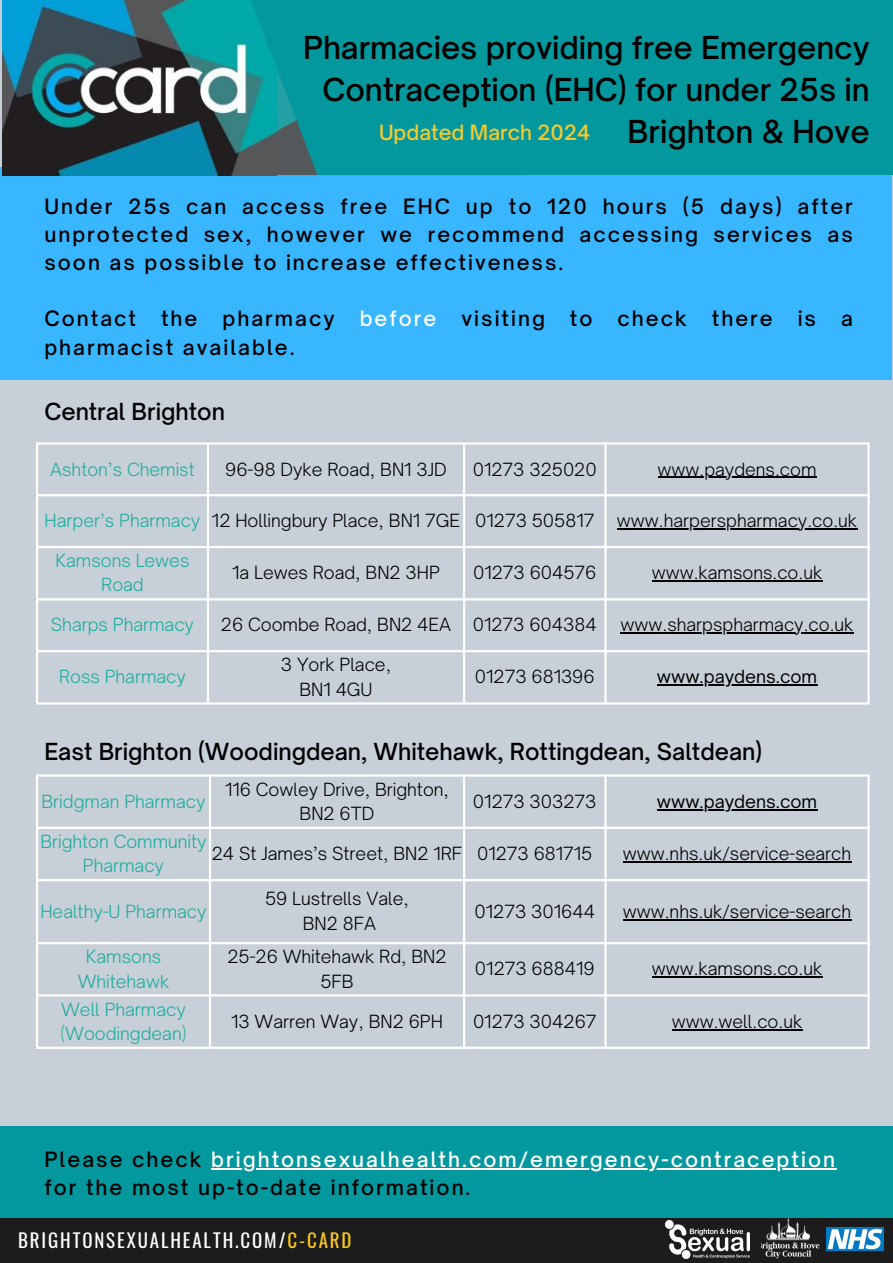
<style>
.page{position:relative;width:893px;height:1263px;background:#c7d0d8}
.page>*{position:absolute;margin:0;border:0;box-sizing:border-box;transform-origin:0 0}
.t1{font:500 30.3px/42.2px "Open Sauce One";color:#000;text-align:right}
.t2{font:500 22.5px "Open Sauce One";color:#000}
.t3{font:500 20.25px/28.1px "Open Sauce One";letter-spacing:.1em;color:#000;text-align:justify}
.t4{font:500 20.25px/28.1px "Open Sauce One";letter-spacing:.1em;color:#fff}
.t5{font:500 20.17px "Open Sauce One";color:#f6c92f}
.t6{font:18.9px "Oswald";letter-spacing:.1em;color:#fff}
.t7{font:300 17.4px/24.2px "Open Sauce One";color:#000;text-align:center}
.t8{font:300 17.4px/24.2px "Open Sauce One";color:#1ead9c;text-align:center}
.t9{font:17.4px "Open Sauce One";color:#000}
.s1{font-size:30.3px;color:#000}
.s2{color:#fff}
.s3{color:#1ead9c}
.s4{color:#000}
.s5{color:#fac81a}
</style>
<div class="page">
<div style="left:0;top:167px;width:891px;height:213px;background:#38b6ff"></div>
<svg style="left:2px;top:0;width:891px;height:175px;fill:#03989e"></svg>
<div style="left:0;top:1218px;width:893px;height:45px;background:#1c1c1c"></div>
<img style="left:762px;top:1218px;width:57px;height:41px">
<img style="left:826px;top:1228px;width:57px;height:22px">
<img style="left:665px;top:1220px;width:85px;height:38px">
<div style="left:0;top:1126px;width:893px;height:92px;background:#03989e"></div>
<hr style="left:657px;top:477px;width:159px;height:1px;background:#000">
<hr style="left:617px;top:528px;width:240px;height:2px;background:#000">
<hr style="left:651px;top:580px;width:171px;height:2px;background:#000">
<hr style="left:620px;top:632px;width:233px;height:2px;background:#000">
<hr style="left:657px;top:684px;width:160px;height:2px;background:#000">
<hr style="left:36px;top:445px;width:2px;height:257px;background:#fff">
<hr style="left:207px;top:445px;width:2px;height:257px;background:#fff">
<hr style="left:463px;top:445px;width:2px;height:257px;background:#fff">
<hr style="left:604px;top:445px;width:2px;height:257px;background:#fff">
<hr style="left:867px;top:445px;width:2px;height:257px;background:#fff">
<hr style="left:36px;top:442px;width:833px;height:3px;background:#fff">
<hr style="left:36px;top:494px;width:833px;height:2px;background:#fff">
<hr style="left:36px;top:546px;width:833px;height:2px;background:#fff">
<hr style="left:36px;top:598px;width:833px;height:2px;background:#fff">
<hr style="left:36px;top:650px;width:833px;height:2px;background:#fff">
<hr style="left:36px;top:702px;width:833px;height:3px;background:#fff">
<hr style="left:211px;top:1168px;width:626px;height:2px;background:#fff">
<hr style="left:657px;top:809px;width:160px;height:1px;background:#000">
<hr style="left:623px;top:861px;width:228px;height:2px;background:#000">
<hr style="left:623px;top:919px;width:228px;height:2px;background:#000">
<hr style="left:651px;top:976px;width:171px;height:2px;background:#000">
<hr style="left:672px;top:1029px;width:130px;height:1px;background:#000">
<hr style="left:36px;top:777px;width:2px;height:270px;background:#fff">
<hr style="left:209px;top:777px;width:2px;height:270px;background:#fff">
<hr style="left:463px;top:777px;width:2px;height:270px;background:#fff">
<hr style="left:604px;top:777px;width:2px;height:270px;background:#fff">
<hr style="left:867px;top:777px;width:2px;height:270px;background:#fff">
<hr style="left:36px;top:774px;width:833px;height:3px;background:#fff">
<hr style="left:36px;top:827px;width:833px;height:2px;background:#fff">
<hr style="left:36px;top:879px;width:833px;height:2px;background:#fff">
<hr style="left:36px;top:942px;width:833px;height:2px;background:#fff">
<hr style="left:36px;top:994px;width:833px;height:2px;background:#fff">
<hr style="left:36px;top:1047px;width:833px;height:2px;background:#fff">
<h1 class="t1" style="left:303px;top:26px;width:568px">Pharmacies providing free Emergency<br>Contraception (EHC) for under 25s in</h1>
<p class="t5" style="left:379px;top:119px;width:492px">Updated March 2024 <span class="s1">Brighton &amp; Hove</span></p>
<p class="t3" style="left:44px;top:192px;width:810px">Under 25s can access free EHC up to 120 hours (5 days) after unprotected sex, however we recommend accessing services as soon as possible to increase effectiveness.</p>
<p class="t3" style="left:44px;top:304px;width:810px">Contact the pharmacy <span class="s2">before</span> visiting to check there is a pharmacist available.</p>
<p class="t2" style="left:44px;top:397px;width:182px">Central Brighton</p>
<p class="t8" style="left:50px;top:457px;width:146px">Ashton’s Chemist</p>
<p class="t7" style="left:225px;top:457px;width:223px">96-98 Dyke Road, BN1 3JD</p>
<p class="t7" style="left:473px;top:457px;width:125px">01273 325020</p>
<p class="t7" style="left:657px;top:457px;width:160px">www.paydens.com</p>
<p class="t7" style="left:45px;top:508px;width:551px"><span class="s3">Harper’s Pharmacy</span> 12 Hollingbury Place, BN1 7GE 01273 505817</p>
<p class="t7" style="left:617px;top:508px;width:242px">www.harperspharmacy.co.uk</p>
<p class="t8" style="left:56px;top:548px;width:135px">Kamsons Lewes<br>Road</p>
<p class="t7" style="left:232px;top:560px;width:209px">1a Lewes Road, BN2 3HP</p>
<p class="t7" style="left:473px;top:560px;width:125px">01273 604576</p>
<p class="t7" style="left:651px;top:560px;width:172px">www.kamsons.co.uk</p>
<p class="t8" style="left:51px;top:612px;width:145px">Sharps Pharmacy</p>
<p class="t7" style="left:221px;top:612px;width:377px">26 Coombe Road, BN2 4EA 01273 604384</p>
<p class="t7" style="left:620px;top:612px;width:235px">www.sharpspharmacy.co.uk</p>
<p class="t8" style="left:59px;top:664px;width:128px">Ross Pharmacy</p>
<p class="t7" style="left:281px;top:652px;width:112px">3 York Place,<br>BN1 4GU</p>
<p class="t7" style="left:475px;top:664px;width:121px">01273 681396</p>
<p class="t9" style="left:657px;top:665px;width:162px">www.paydens.com</p>
<p class="t2" style="left:44px;top:736px;width:719px">East Brighton (Woodingdean, Whitehawk, Rottingdean, Saltdean)</p>
<p class="t8" style="left:42px;top:789px;width:165px">Bridgman Pharmacy</p>
<p class="t7" style="left:225px;top:777px;width:225px">116 Cowley Drive, Brighton,<br>BN2 6TD</p>
<p class="t7" style="left:473px;top:789px;width:125px">01273 303273</p>
<p class="t9" style="left:657px;top:790px;width:162px">www.paydens.com</p>
<p class="t8" style="left:40px;top:829px;width:168px">Brighton Community<br>Pharmacy</p>
<p class="t7" style="left:212px;top:841px;width:382px">24 St James’s Street, BN2 1RF 01273 681715</p>
<p class="t7" style="left:623px;top:841px;width:230px">www.nhs.uk/service-search</p>
<p class="t8" style="left:40px;top:899px;width:168px">Healthy-U Pharmacy</p>
<p class="t7" style="left:265px;top:886px;width:145px">59 Lustrells Vale,<br>BN2 8FA</p>
<p class="t7" style="left:474px;top:899px;width:122px">01273 301644</p>
<p class="t7" style="left:623px;top:899px;width:230px">www.nhs.uk/service-search</p>
<p class="t8" style="left:78px;top:944px;width:93px">Kamsons<br>Whitehawk</p>
<p class="t7" style="left:227px;top:944px;width:221px">25-26 Whitehawk Rd, BN2<br>5FB</p>
<p class="t7" style="left:475px;top:956px;width:121px">01273 688419</p>
<p class="t7" style="left:651px;top:956px;width:172px">www.kamsons.co.uk</p>
<p class="t8" style="left:60px;top:997px;width:127px;text-align:left">Well Pharmacy (Woodingdean)</p>
<p class="t7" style="left:231px;top:1009px;width:213px">13 Warren Way, BN2 6PH</p>
<p class="t7" style="left:473px;top:1009px;width:125px">01273 304267</p>
<p class="t7" style="left:672px;top:1009px;width:132px">www.well.co.uk</p>
<p class="t4" style="left:44px;top:1145px;width:792px"><span class="s4">Please check</span> brightonsexualhealth.com/emergency-contraception <span class="s4">for the most up-to-date information.</span></p>
<p class="t6" style="left:18px;top:1223px;width:335px">BRIGHTONSEXUALHEALTH.COM/<span class="s5">C-CARD</span></p>
</div>
